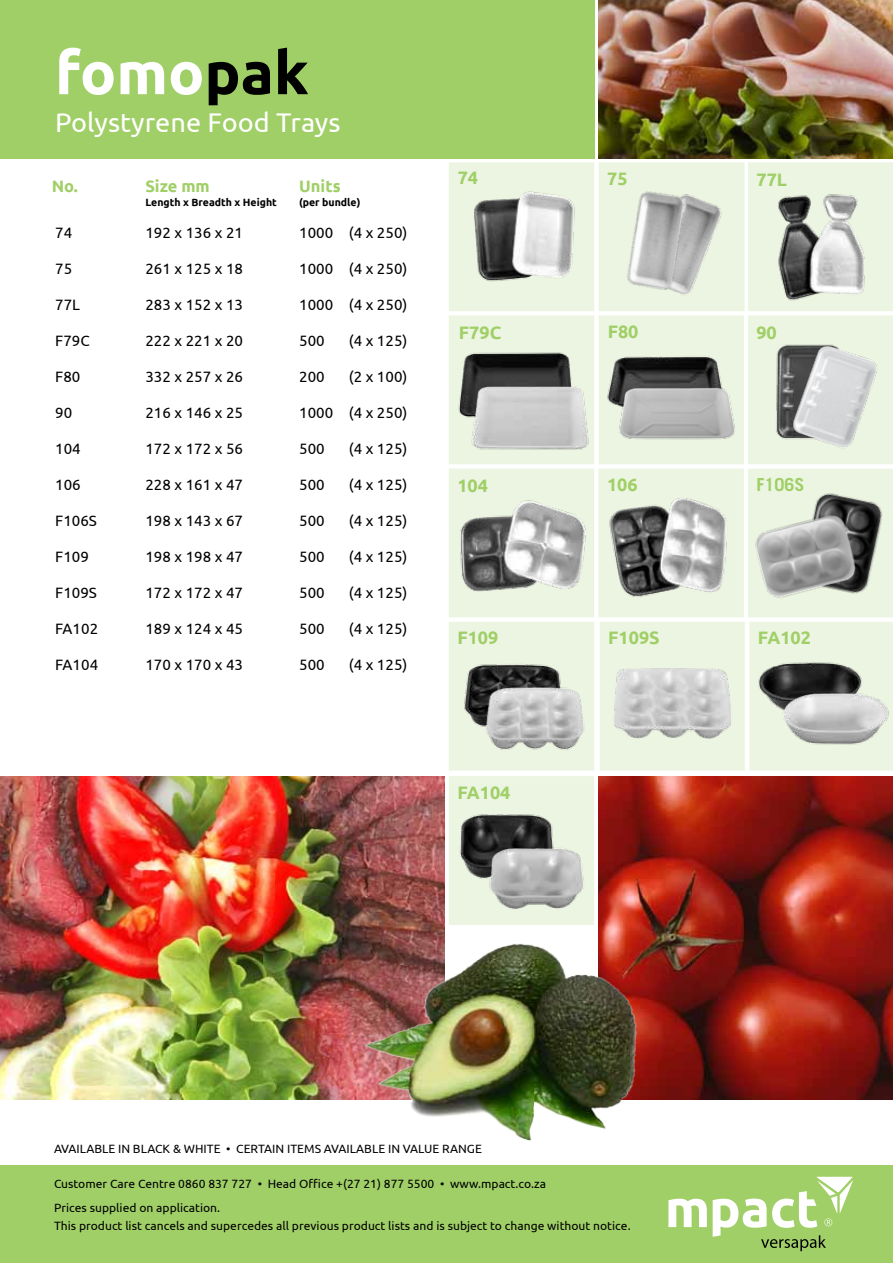
<style>
.page{position:relative;width:893px;height:1263px;background:#fff}
.page>*{position:absolute;margin:0;border:0;box-sizing:border-box;transform-origin:0 0}
.t1{font:700 60px "Ubuntu";color:#fff}
.t2{font:27px "Ubuntu";color:#fff}
.t3{font:700 18px "Ubuntu";color:#a0cf67}
.t4{font:700 18px "Trade Gothic";color:#a0cf67}
.t5{font:700 16.5px "Ubuntu";color:#a0cf67}
.t6{font:15px "Ubuntu";color:#000}
.t7{font:12px/23.5px "Ubuntu";color:#000}
.t8{font:700 10.5px "Ubuntu";color:#000}
.s1{color:#000}
</style>
<div class="page">
<div style="left:0;top:1165px;width:893px;height:98px;background:#a0cf67"></div>
<svg style="left:668px;top:1199px;width:39px;height:28px"></svg>
<svg style="left:713px;top:1177px;width:140px;height:74px"></svg>
<img style="left:599px;top:0;width:294px;height:158px">
<div style="left:599px;top:162px;width:145px;height:149px;background:#ecf5e1"></div>
<div style="left:0;top:0;width:594px;height:158px;background:#a0cf67"></div>
<div style="left:599px;top:315px;width:145px;height:149px;background:#ecf5e1"></div>
<div style="left:449px;top:468px;width:145px;height:149px;background:#ecf5e1"></div>
<div style="left:598px;top:468px;width:146px;height:149px;background:#ecf5e1;border:2px solid #ecf5e1"></div>
<img style="left:460px;top:493px;width:132px;height:112px">
<img style="left:609px;top:498px;width:118px;height:99px">
<img style="left:709px;top:203px;width:13px;height:43px">
<img style="left:600px;top:177px;width:109px;height:132px">
<img style="left:0;top:777px;width:445px;height:322px">
<div style="left:449px;top:162px;width:145px;height:149px;background:#ecf5e1"></div>
<img style="left:474px;top:191px;width:101px;height:91px">
<div style="left:600px;top:622px;width:145px;height:149px;background:#ecf5e1"></div>
<img style="left:600px;top:656px;width:145px;height:95px">
<img style="left:601px;top:345px;width:120px;height:74px">
<div style="left:449px;top:315px;width:145px;height:149px;background:#ecf5e1"></div>
<img style="left:450px;top:344px;width:121px;height:83px">
<img style="left:462px;top:377px;width:130px;height:81px">
<img style="left:614px;top:379px;width:121px;height:61px">
<div style="left:449px;top:622px;width:145px;height:149px;background:#ecf5e1"></div>
<img style="left:464px;top:664px;width:96px;height:57px">
<img style="left:473px;top:677px;width:121px;height:81px">
<svg style="left:748px;top:162px;width:145px;height:609px"></svg>
<img style="left:791px;top:479px;width:102px;height:125px">
<img style="left:742px;top:504px;width:127px;height:107px">
<div style="left:449px;top:776px;width:145px;height:149px;background:#ecf5e1"></div>
<img style="left:449px;top:806px;width:104px;height:82px">
<img style="left:479px;top:837px;width:115px;height:83px">
<img style="left:599px;top:777px;width:294px;height:323px">
<img style="left:327px;top:934px;width:328px;height:207px">
<h1 class="t1" style="left:55px;top:36px;width:255px">fomo<span class="s1">pak</span></h1>
<h2 class="t2" style="left:55px;top:106px;width:287px">Polystyrene Food Trays</h2>
<p class="t5" style="left:52px;top:177px;width:28px">No.</p>
<p class="t5" style="left:145px;top:177px;width:66px">Size mm</p>
<p class="t8" style="left:145px;top:196px;width:133px">Length x Breadth x Height</p>
<p class="t6" style="left:55px;top:224px;width:19px">74</p>
<p class="t6" style="left:55px;top:260px;width:19px">75</p>
<p class="t6" style="left:55px;top:296px;width:26px">77L</p>
<p class="t6" style="left:55px;top:332px;width:36px">F79C</p>
<p class="t6" style="left:55px;top:368px;width:27px">F80</p>
<p class="t6" style="left:55px;top:404px;width:19px">90</p>
<p class="t6" style="left:55px;top:440px;width:27px">104</p>
<p class="t6" style="left:55px;top:476px;width:27px">106</p>
<p class="t6" style="left:55px;top:512px;width:43px">F106S</p>
<p class="t6" style="left:55px;top:548px;width:35px">F109</p>
<p class="t6" style="left:55px;top:584px;width:43px">F109S</p>
<p class="t6" style="left:55px;top:620px;width:44px">FA102</p>
<p class="t6" style="left:55px;top:656px;width:44px">FA104</p>
<p class="t6" style="left:145px;top:224px;width:99px">192 x 136 x 21</p>
<p class="t6" style="left:145px;top:260px;width:99px">261 x 125 x 18</p>
<p class="t6" style="left:145px;top:296px;width:99px">283 x 152 x 13</p>
<p class="t6" style="left:145px;top:332px;width:99px">222 x 221 x 20</p>
<p class="t6" style="left:145px;top:368px;width:99px">332 x 257 x 26</p>
<p class="t6" style="left:145px;top:404px;width:99px">216 x 146 x 25</p>
<p class="t6" style="left:145px;top:440px;width:99px">172 x 172 x 56</p>
<p class="t6" style="left:145px;top:476px;width:99px">228 x 161 x 47</p>
<p class="t6" style="left:145px;top:512px;width:99px">198 x 143 x 67</p>
<p class="t6" style="left:145px;top:548px;width:99px">198 x 198 x 47</p>
<p class="t6" style="left:145px;top:584px;width:99px">172 x 172 x 47</p>
<p class="t6" style="left:145px;top:620px;width:99px">189 x 124 x 45</p>
<p class="t6" style="left:145px;top:656px;width:99px">170 x 170 x 43</p>
<p class="t5" style="left:299px;top:177px;width:43px">Units</p>
<p class="t8" style="left:299px;top:196px;width:63px">(per bundle)</p>
<p class="t6" style="left:299px;top:224px;width:110px">1000 (4 x 250)</p>
<p class="t6" style="left:299px;top:260px;width:110px">1000 (4 x 250)</p>
<p class="t6" style="left:299px;top:296px;width:110px">1000 (4 x 250)</p>
<p class="t6" style="left:299px;top:332px;width:27px">500</p>
<p class="t6" style="left:349px;top:332px;width:60px">(4 x 125)</p>
<p class="t6" style="left:299px;top:368px;width:27px">200</p>
<p class="t6" style="left:349px;top:368px;width:60px">(2 x 100)</p>
<p class="t6" style="left:299px;top:404px;width:110px">1000 (4 x 250)</p>
<p class="t6" style="left:299px;top:440px;width:27px">500</p>
<p class="t6" style="left:349px;top:440px;width:60px">(4 x 125)</p>
<p class="t6" style="left:299px;top:476px;width:27px">500</p>
<p class="t6" style="left:349px;top:476px;width:60px">(4 x 125)</p>
<p class="t6" style="left:299px;top:512px;width:27px">500</p>
<p class="t6" style="left:349px;top:512px;width:60px">(4 x 125)</p>
<p class="t6" style="left:299px;top:548px;width:27px">500</p>
<p class="t6" style="left:349px;top:548px;width:60px">(4 x 125)</p>
<p class="t6" style="left:299px;top:584px;width:27px">500</p>
<p class="t6" style="left:349px;top:584px;width:60px">(4 x 125)</p>
<p class="t6" style="left:299px;top:620px;width:27px">500</p>
<p class="t6" style="left:349px;top:620px;width:60px">(4 x 125)</p>
<p class="t6" style="left:299px;top:656px;width:27px">500</p>
<p class="t6" style="left:349px;top:656px;width:60px">(4 x 125)</p>
<p class="t3" style="left:458px;top:166px;width:22px">74</p>
<p class="t3" style="left:459px;top:322px;width:44px">F79C</p>
<p class="t3" style="left:607px;top:167px;width:22px">75</p>
<p class="t3" style="left:756px;top:169px;width:32px">77L</p>
<p class="t3" style="left:608px;top:321px;width:32px">F80</p>
<p class="t3" style="left:756px;top:322px;width:22px">90</p>
<p class="t3" style="left:457px;top:475px;width:32px">104</p>
<p class="t3" style="left:607px;top:474px;width:32px">106</p>
<p class="t4" style="left:756px;top:474px;width:50px">F106S</p>
<p class="t3" style="left:457px;top:627px;width:43px">F109</p>
<p class="t3" style="left:758px;top:627px;width:55px">FA102</p>
<p class="t3" style="left:608px;top:627px;width:53px">F109S</p>
<p class="t3" style="left:457px;top:781px;width:55px">FA104</p>
<p class="t7" style="left:54px;top:1136px;width:429px">AVAILABLE IN BLACK &amp; WHITE • CERTAIN ITEMS AVAILABLE IN VALUE RANGE</p>
<p class="t7" style="left:54px;top:1172px;width:494px">Customer Care Centre 0860 837 727 • Head Office +(27 21) 877 5500 • www.mpact.co.za<br>Prices supplied on application.</p>
<p class="t7" style="left:54px;top:1213px;width:578px">This product list cancels and supercedes all previous product lists and is subject to change without notice.</p>
</div>
